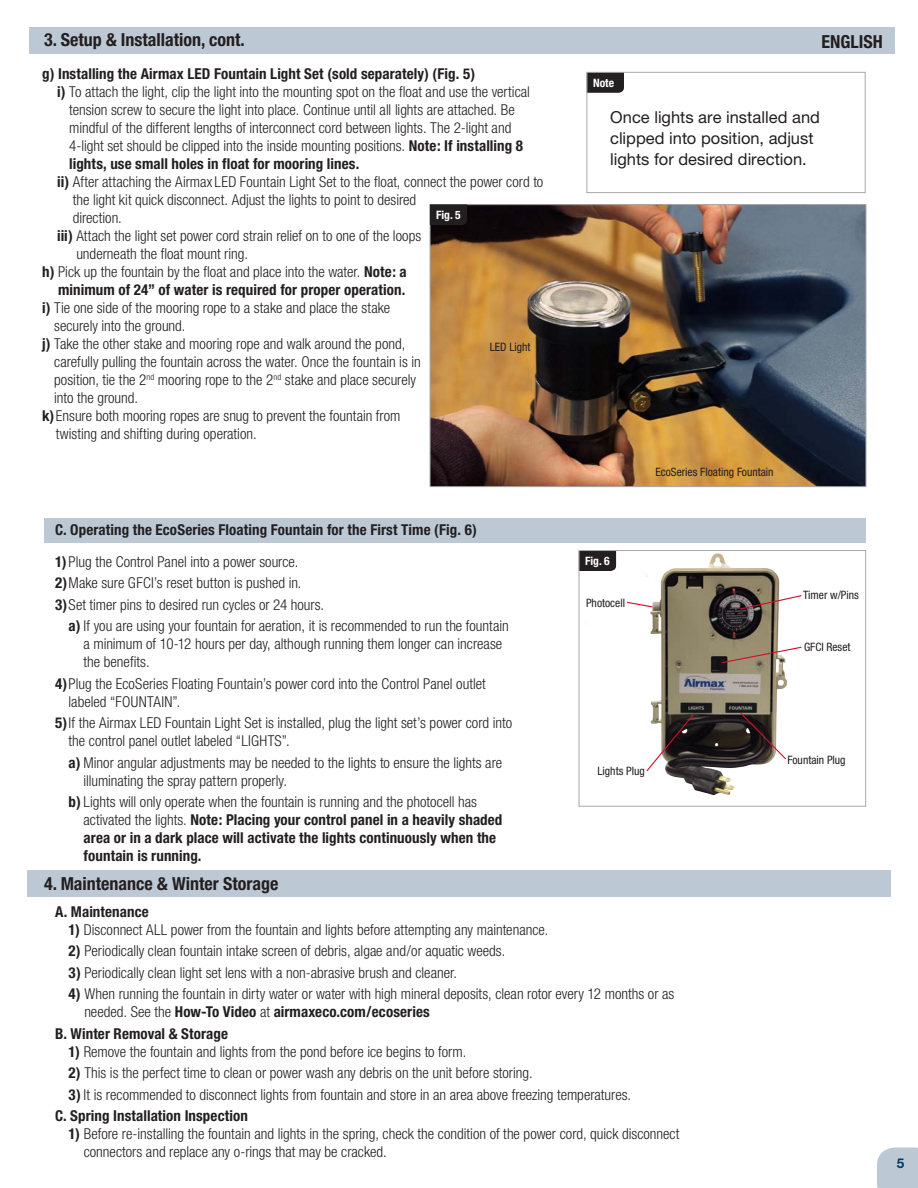
<style>
.page{position:relative;width:918px;height:1188px;background:#fff}
.page>*{position:absolute;margin:0;border:0;box-sizing:border-box;transform-origin:0 0}
.t1{font:700 condensed 18px "Helvetica Neue";color:#231f20}
.t2{font:16.5px/21px "Helvetica Neue";color:#231f20}
.t3{font:300 condensed 15px/18px "Helvetica Neue";color:#231f20}
.t4{font:700 condensed 15px/18px "Helvetica Neue";letter-spacing:.005em;color:#231f20;text-align:right}
.t5{font:700 13.5px "Helvetica Neue";color:#003a5d}
.t6{font:condensed 11.55px "Helvetica Neue";color:#231f20}
.t7{font:700 condensed 11.55px "Helvetica Neue";color:#fff}
.s1{font-weight:700}
.s2{font-weight:300}
</style>
<div class="page">
<div style="left:44px;top:518px;width:822px;height:25px;background:#bcc9d4"></div>
<img style="left:578px;top:551px;width:210px;height:247px">
<svg style="left:589px;top:74px;width:35px;height:19px"></svg>
<div style="left:587px;top:72px;width:278px;height:121px;border:1px solid #a8a9ad"></div>
<div style="left:27px;top:870px;width:864px;height:27px;background:#bcc9d4"></div>
<svg style="left:645px;top:712px;width:51px;height:60px"></svg>
<svg style="left:626px;top:601px;width:28px;height:7px"></svg>
<svg style="left:739px;top:712px;width:48px;height:49px"></svg>
<svg style="left:581px;top:552px;width:35px;height:19px"></svg>
<div style="left:579px;top:550px;width:287px;height:256px;border:1px solid #a8a9ad"></div>
<svg style="left:721px;top:646px;width:81px;height:18px"></svg>
<svg style="left:739px;top:594px;width:63px;height:16px"></svg>
<div style="left:29px;top:27px;width:866px;height:27px;background:#bcc9d4"></div>
<img style="left:432px;top:206px;width:432px;height:279px">
<div style="left:430px;top:204px;width:436px;height:283px;border:1px solid #a8a9ad"></div>
<svg style="left:430px;top:204px;width:37px;height:21px"></svg>
<div style="left:877px;top:1148px;width:41px;height:40px;background:#bcc9d4"></div>
<p class="t1" style="left:44px;top:29px;width:202px">3. Setup &amp; Installation, cont.</p>
<p class="t1" style="left:822px;top:31px;width:63px">ENGLISH</p>
<p class="t4" style="left:42px;top:65px;width:435px">g) Installing the Airmax LED Fountain Light Set (sold separately) (Fig. 5)</p>
<p class="t3" style="left:69px;top:83px;width:462px;text-indent:-12px"><span class="s1">i)</span> To attach the light, clip the light into the mounting spot on the float and use the vertical tension screw to secure the light into place. Continue until all lights are attached. Be mindful of the different lengths of interconnect cord between lights. The 2-light and 4-light set should be clipped into the inside mounting positions. <span class="s1">Note: If installing 8 lights, use small holes in float for mooring lines.</span></p>
<p class="t3" style="left:73px;top:173px;width:472px;text-indent:-16px"><span class="s1">ii)</span> After attaching the Airmax LED Fountain Light Set to the float, connect the power cord to the light kit quick disconnect. Adjust the lights to point to desired<br>direction.</p>
<p class="t3" style="left:76px;top:227px;width:346px;text-indent:-19px"><span class="s1">iii)</span> Attach the light set power cord strain relief on to one of the loops underneath the float mount ring.</p>
<p class="t4" style="left:42px;top:263px;width:366px">h) <span class="s2">Pick up the fountain by the float and place into the water.</span> Note: a minimum of 24” of water is required for proper operation.</p>
<p class="t3" style="left:54px;top:299px;width:338px;text-indent:-12px"><span class="s1">i)</span> Tie one side of the mooring rope to a stake and place the stake securely into the ground.</p>
<p class="t3" style="left:54px;top:335px;width:368px;text-indent:-12px"><span class="s1">j)</span> Take the other stake and mooring rope and walk around the pond, carefully pulling the fountain across the water. Once the fountain is in position, tie the 2<sup>nd</sup> mooring rope to the 2<sup>nd</sup> stake and place securely into the ground.</p>
<p class="t3" style="left:56px;top:407px;width:346px;text-indent:-14px"><span class="s1">k)</span>Ensure both mooring ropes are snug to prevent the fountain from twisting and shifting during operation.</p>
<p class="t7" style="left:436px;top:208px;width:26px">Fig. 5</p>
<p class="t6" style="left:490px;top:341px;width:42px">LED Light</p>
<p class="t7" style="left:593px;top:76px;width:22px">Note</p>
<p class="t2" style="left:610px;top:107px;width:211px">Once lights are installed and clipped into position, adjust lights for desired direction.</p>
<p class="t6" style="left:655px;top:465px;width:120px">EcoSeries Floating Fountain</p>
<p class="t4" style="left:55px;top:521px;width:423px">C. Operating the EcoSeries Floating Fountain for the First Time (Fig. 6)</p>
<p class="t3" style="left:55px;top:552px;width:245px"><span class="s1">1)</span> Plug the Control Panel into a power source.</p>
<p class="t3" style="left:55px;top:574px;width:248px"><span class="s1">2)</span>Make sure GFCI’s reset button is pushed in.</p>
<p class="t3" style="left:55px;top:595px;width:271px"><span class="s1">3)</span>Set timer pins to desired run cycles or 24 hours.</p>
<p class="t3" style="left:84px;top:617px;width:427px;text-indent:-15px"><span class="s1">a)</span> If you are using your fountain for aeration, it is recommended to run the fountain a minimum of 10-12 hours per day, although running them longer can increase the benefits.</p>
<p class="t3" style="left:69px;top:674px;width:419px;text-indent:-14px"><span class="s1">4)</span>Plug the EcoSeries Floating Fountain’s power cord into the Control Panel outlet labeled “FOUNTAIN”.</p>
<p class="t3" style="left:69px;top:714px;width:445px;text-indent:-13px"><span class="s1">5)</span>If the Airmax LED Fountain Light Set is installed, plug the light set’s power cord into the control panel outlet labeled “LIGHTS”.</p>
<p class="t3" style="left:84px;top:753px;width:420px;text-indent:-15px"><span class="s1">a)</span> Minor angular adjustments may be needed to the lights to ensure the lights are illuminating the spray pattern properly.</p>
<p class="t4" style="left:84px;top:793px;width:420px;text-align:left;text-indent:-15px">b) <span class="s2">Lights will only operate when the fountain is running and the photocell has activated the lights.</span> Note: Placing your control panel in a heavily shaded area or in a dark place will activate the lights continuously when the fountain is running.</p>
<p class="t1" style="left:44px;top:873px;width:236px">4. Maintenance &amp; Winter Storage</p>
<p class="t7" style="left:585px;top:554px;width:26px">Fig. 6</p>
<p class="t6" style="left:586px;top:596px;width:40px">Photocell</p>
<p class="t6" style="left:597px;top:765px;width:49px">Lights Plug</p>
<p class="t4" style="left:55px;top:902px;width:95px">A. Maintenance</p>
<p class="t3" style="left:69px;top:920px;width:481px"><span class="s1">1)</span> Disconnect ALL power from the fountain and lights before attempting any maintenance.</p>
<p class="t3" style="left:69px;top:942px;width:438px"><span class="s1">2)</span> Periodically clean fountain intake screen of debris, algae and/or aquatic weeds.</p>
<p class="t3" style="left:69px;top:964px;width:390px"><span class="s1">3)</span> Periodically clean light set lens with a non-abrasive brush and cleaner.</p>
<p class="t3" style="left:84px;top:985px;width:592px;text-indent:-16px"><span class="s1">4)</span> When running the fountain in dirty water or water with high mineral deposits, clean rotor every 12 months or as needed. See the <span class="s1">How-To Video</span> at <span class="s1">airmaxeco.com/ecoseries</span></p>
<p class="t4" style="left:55px;top:1024px;width:174px">B. Winter Removal &amp; Storage</p>
<p class="t3" style="left:69px;top:1043px;width:399px"><span class="s1">1)</span> Remove the fountain and lights from the pond before ice begins to form.</p>
<p class="t3" style="left:69px;top:1064px;width:466px"><span class="s1">2)</span> This is the perfect time to clean or power wash any debris on the unit before storing.</p>
<p class="t3" style="left:69px;top:1086px;width:564px"><span class="s1">3)</span> It is recommended to disconnect lights from fountain and store in an area above freezing temperatures.</p>
<p class="t4" style="left:55px;top:1107px;width:194px">C. Spring Installation Inspection</p>
<p class="t3" style="left:84px;top:1125px;width:597px;text-indent:-15px"><span class="s1">1)</span> Before re-installing the fountain and lights in the spring, check the condition of the power cord, quick disconnect connectors and replace any o-rings that may be cracked.</p>
<p class="t6" style="left:803px;top:589px;width:57px">Timer w/Pins</p>
<p class="t6" style="left:804px;top:640px;width:48px">GFCI Reset</p>
<p class="t6" style="left:788px;top:753px;width:60px">Fountain Plug</p>
<p class="t5" style="left:897px;top:1155px;width:9px">5</p>
</div>
